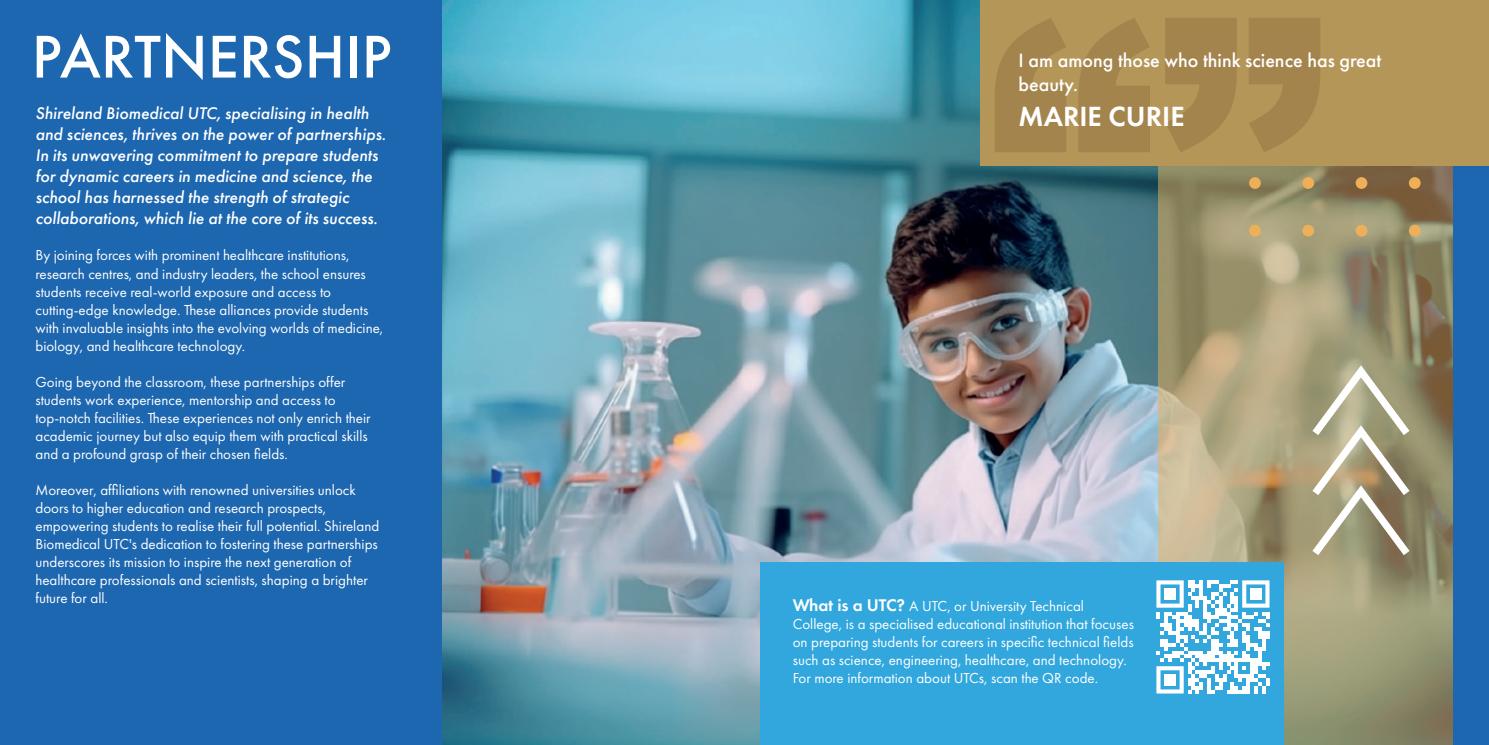
<style>
.page{position:relative;width:1489px;height:745px;background:#fff}
.page>*{position:absolute;margin:0;border:0;box-sizing:border-box;transform-origin:0 0}
.t1{font:500 62.5px "Futura PT";color:#fff}
.t2{font:600 28.75px "Futura PT";color:#fff}
.t3{font:500 20px/24px "Futura PT";color:#fff}
.t4{font:italic 500 17.5px/21px "Futura PT";color:#fff}
.t5{font:15px/18px "Futura PT";color:#fff}
.s1{font-weight:600;font-size:17.5px}
</style>
<div class="page">
<img style="left:442px;top:0;width:715px;height:744px">
<svg style="left:1157px;top:166px;width:296px;height:578px"></svg>
<div style="left:1408px;top:225px;width:12px;height:11px;background:#edb059;border-radius:50%"></div>
<div style="left:1355px;top:225px;width:12px;height:11px;background:#edb059;border-radius:50%"></div>
<div style="left:1302px;top:225px;width:11px;height:11px;background:#edb059;border-radius:50%"></div>
<div style="left:1248px;top:225px;width:12px;height:11px;background:#edb059;border-radius:50%"></div>
<div style="left:1408px;top:177px;width:12px;height:12px;background:#edb059;border-radius:50%"></div>
<div style="left:1355px;top:177px;width:12px;height:12px;background:#edb059;border-radius:50%"></div>
<div style="left:1302px;top:177px;width:11px;height:12px;background:#edb059;border-radius:50%"></div>
<div style="left:1248px;top:177px;width:12px;height:12px;background:#edb059;border-radius:50%"></div>
<svg style="left:1312px;top:365px;width:97px;height:189px"></svg>
<div style="left:1453px;top:0;width:35px;height:744px;background:#1d66b0"></div>
<div style="left:0;top:0;width:442px;height:744px;background:#1d66b0"></div>
<div style="left:980px;top:0;width:508px;height:166px;background:#b59659"></div>
<svg style="left:995px;top:18px;width:154px;height:134px"></svg>
<svg style="left:1165px;top:18px;width:155px;height:134px"></svg>
<div style="left:760px;top:562px;width:523px;height:182px;background:#31a7de"></div>
<svg style="left:1156px;top:580px;width:113px;height:113px"></svg>
<div style="left:1164px;top:587px;width:11px;height:12px;background:#fff"></div>
<div style="left:1249px;top:587px;width:12px;height:12px;background:#fff"></div>
<div style="left:1164px;top:673px;width:11px;height:12px;background:#fff"></div>
<h1 class="t1" style="left:32px;top:19px;width:361px">PARTNERSHIP</h1>
<p class="t4" style="left:35px;top:103px;width:352px">Shireland Biomedical UTC, specialising in health and sciences, thrives on the power of partnerships.<br>In its unwavering commitment to prepare students for dynamic careers in medicine and science, the school has harnessed the strength of strategic collaborations, which lie at the core of its success.</p>
<p class="t5" style="left:35px;top:246px;width:349px">By joining forces with prominent healthcare institutions, research centres, and industry leaders, the school ensures students receive real-world exposure and access to cutting-edge knowledge. These alliances provide students with invaluable insights into the evolving worlds of medicine, biology, and healthcare technology.</p>
<p class="t5" style="left:35px;top:372px;width:336px">Going beyond the classroom, these partnerships offer students work experience, mentorship and access to top-notch facilities. These experiences not only enrich their academic journey but also equip them with practical skills and a profound grasp of their chosen fields.</p>
<p class="t5" style="left:35px;top:480px;width:345px">Moreover, affiliations with renowned universities unlock doors to higher education and research prospects, empowering students to realise their full potential. Shireland Biomedical UTC's dedication to fostering these partnerships underscores its mission to inspire the next generation of healthcare professionals and scientists, shaping a brighter future for all.</p>
<h3 class="t3" style="left:1018px;top:48px;width:364px">I am among those who think science has great beauty.</h3>
<h2 class="t2" style="left:1018px;top:98px;width:167px">MARIE CURIE</h2>
<p class="t5" style="left:792px;top:596px;width:343px"><span class="s1">What is a UTC?</span> A UTC, or University Technical College, is a specialised educational institution that focuses on preparing students for careers in specific technical fields such as science, engineering, healthcare, and technology.<br>For more information about UTCs, scan the QR code.</p>
</div>
